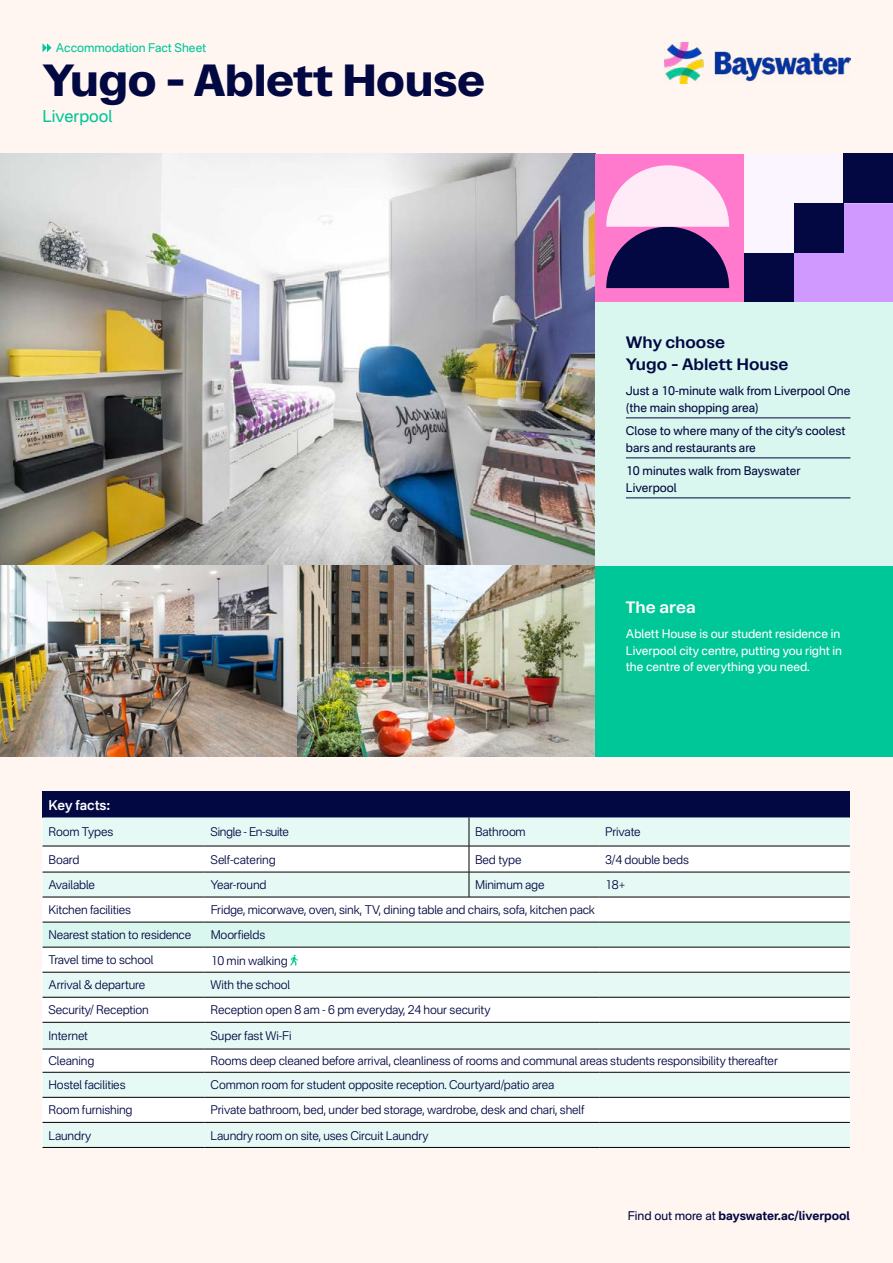
<style>
.page{position:relative;width:893px;height:1263px;background:#fff6f1}
.page>*{position:absolute;margin:0;border:0;box-sizing:border-box;transform-origin:0 0}
.t1{font:700 45px "Atak";letter-spacing:-.01em;color:#020842}
.t2{font:600 16.5px/22.5px "Atak";color:#020842}
.t3{font:16.5px "Nacelle";color:#00c798}
.t4{font:600 16.5px "Atak";color:#fff}
.t5{font:600 13.5px "Nacelle";letter-spacing:-.01em;color:#fff}
.t6{font:300 12px "Nacelle";letter-spacing:-.01em;color:#020842}
.t7{font:12px/16.5px "Nacelle";color:#020842}
.t8{font:12px/16.5px "Nacelle";letter-spacing:-.005em;color:#fff}
.t9{font:700 12px "Nacelle";letter-spacing:-.005em;color:#020842}
.t10{font:12px "Nacelle";letter-spacing:-.005em;color:#00c798}
.t11{font:300 12px "Nacelle";letter-spacing:-.03em;color:#020842}
.s1{font-weight:400}
</style>
<div class="page">
<img style="left:0;top:154px;width:595px;height:602px">
<img style="left:664px;top:43px;width:186px;height:40px">
<svg style="left:43px;top:43px;width:8px;height:9px"></svg>
<div style="left:595px;top:154px;width:149px;height:148px;background:#ff7acc"></div>
<svg style="left:606px;top:165px;width:123px;height:123px"></svg>
<svg style="left:744px;top:154px;width:149px;height:148px"></svg>
<div style="left:843px;top:154px;width:50px;height:49px;background:#030842"></div>
<div style="left:794px;top:203px;width:49px;height:50px;background:#030842"></div>
<div style="left:744px;top:253px;width:50px;height:49px;background:#030842"></div>
<div style="left:595px;top:302px;width:298px;height:264px;background:#d9f7ef"></div>
<hr style="left:626px;top:417px;width:224px;height:1px;background:#020842">
<hr style="left:626px;top:457px;width:224px;height:1px;background:#020842">
<hr style="left:626px;top:497px;width:224px;height:1px;background:#020842">
<div style="left:595px;top:566px;width:298px;height:190px;background:#00c798"></div>
<div style="left:43px;top:791px;width:807px;height:26px;background:#020842"></div>
<div style="left:43px;top:817px;width:807px;height:330px;background:#e6f9f5"></div>
<svg style="left:43px;top:847px;width:807px;height:75px;fill:#fff"></svg>
<div style="left:43px;top:923px;width:807px;height:24px;background:#d9f7ef"></div>
<svg style="left:43px;top:948px;width:807px;height:174px;fill:#fff"></svg>
<hr style="left:43px;top:846px;width:162px;height:1px;background:#000">
<hr style="left:43px;top:897px;width:162px;height:1px;background:#000">
<hr style="left:205px;top:1097px;width:264px;height:1px;background:#000">
<hr style="left:469px;top:1097px;width:130px;height:1px;background:#000">
<hr style="left:599px;top:1097px;width:251px;height:1px;background:#000">
<hr style="left:205px;top:1147px;width:264px;height:1px;background:#000">
<hr style="left:469px;top:1147px;width:130px;height:1px;background:#000">
<hr style="left:599px;top:1147px;width:251px;height:1px;background:#000">
<hr style="left:43px;top:872px;width:162px;height:1px;background:#000">
<hr style="left:599px;top:872px;width:251px;height:1px;background:#000">
<hr style="left:205px;top:1072px;width:264px;height:1px;background:#000">
<hr style="left:469px;top:1072px;width:130px;height:1px;background:#000">
<hr style="left:599px;top:1072px;width:251px;height:1px;background:#000">
<hr style="left:205px;top:1122px;width:264px;height:1px;background:#000">
<hr style="left:469px;top:1122px;width:130px;height:1px;background:#000">
<hr style="left:599px;top:1122px;width:251px;height:1px;background:#000">
<hr style="left:205px;top:846px;width:264px;height:1px;background:#000">
<hr style="left:205px;top:872px;width:264px;height:1px;background:#000">
<hr style="left:205px;top:897px;width:264px;height:1px;background:#000">
<hr style="left:43px;top:972px;width:162px;height:1px;background:#000">
<hr style="left:205px;top:972px;width:264px;height:1px;background:#000">
<hr style="left:469px;top:972px;width:130px;height:1px;background:#000">
<hr style="left:43px;top:997px;width:162px;height:1px;background:#000">
<hr style="left:205px;top:997px;width:264px;height:1px;background:#000">
<hr style="left:469px;top:997px;width:130px;height:1px;background:#000">
<hr style="left:599px;top:972px;width:251px;height:1px;background:#000">
<hr style="left:599px;top:997px;width:251px;height:1px;background:#000">
<hr style="left:43px;top:1022px;width:162px;height:1px;background:#000">
<hr style="left:205px;top:1022px;width:264px;height:1px;background:#000">
<hr style="left:469px;top:1022px;width:130px;height:1px;background:#000">
<hr style="left:599px;top:1022px;width:251px;height:1px;background:#000">
<hr style="left:43px;top:1049px;width:162px;height:1px;background:#000">
<hr style="left:205px;top:1049px;width:264px;height:1px;background:#000">
<hr style="left:469px;top:1049px;width:130px;height:1px;background:#000">
<hr style="left:599px;top:1049px;width:251px;height:1px;background:#000">
<hr style="left:43px;top:1072px;width:162px;height:1px;background:#000">
<hr style="left:43px;top:1122px;width:162px;height:1px;background:#000">
<hr style="left:43px;top:1097px;width:162px;height:1px;background:#000">
<hr style="left:43px;top:1147px;width:162px;height:1px;background:#000">
<hr style="left:469px;top:846px;width:130px;height:1px;background:#000">
<hr style="left:599px;top:846px;width:251px;height:1px;background:#000">
<hr style="left:469px;top:897px;width:130px;height:1px;background:#000">
<hr style="left:599px;top:897px;width:251px;height:1px;background:#000">
<svg style="left:469px;top:817px;width:1px;height:80px"></svg>
<hr style="left:469px;top:872px;width:130px;height:1px;background:#000">
<hr style="left:43px;top:922px;width:162px;height:1px;background:#000">
<hr style="left:205px;top:922px;width:264px;height:1px;background:#000">
<hr style="left:469px;top:922px;width:130px;height:1px;background:#000">
<hr style="left:599px;top:922px;width:251px;height:1px;background:#000">
<hr style="left:43px;top:947px;width:162px;height:1px;background:#000">
<hr style="left:205px;top:947px;width:264px;height:1px;background:#000">
<hr style="left:469px;top:947px;width:130px;height:1px;background:#000">
<hr style="left:599px;top:947px;width:251px;height:1px;background:#000">
<svg style="left:290px;top:955px;width:8px;height:11px"></svg>
<p class="t10" style="left:56px;top:40px;width:152px">Accommodation Fact Sheet</p>
<h1 class="t1" style="left:43px;top:51px;width:444px">Yugo - Ablett House</h1>
<h2 class="t3" style="left:43px;top:106px;width:71px">Liverpool</h2>
<h2 class="t2" style="left:626px;top:331px;width:164px">Why choose<br>Yugo - Ablett House</h2>
<p class="t7" style="left:626px;top:383px;width:226px">Just a 10-minute walk from Liverpool One (the main shopping area)</p>
<p class="t7" style="left:626px;top:423px;width:221px">Close to where many of the city’s coolest bars and restaurants are</p>
<p class="t7" style="left:626px;top:463px;width:176px">10 minutes walk from Bayswater<br>Liverpool</p>
<h2 class="t4" style="left:626px;top:597px;width:71px">The area</h2>
<p class="t8" style="left:626px;top:625px;width:218px">Ablett House is our student residence in<br>Liverpool city centre, putting you right in the centre of everything you need.</p>
<p class="t5" style="left:49px;top:796px;width:63px">Key facts:</p>
<p class="t6" style="left:49px;top:825px;width:66px">Room Types</p>
<p class="t11" style="left:211px;top:825px;width:80px">Single - En-suite</p>
<p class="t6" style="left:475px;top:825px;width:52px">Bathroom</p>
<p class="t6" style="left:605px;top:825px;width:37px">Private</p>
<p class="t6" style="left:49px;top:852px;width:32px">Board</p>
<p class="t6" style="left:211px;top:852px;width:67px">Self-catering</p>
<p class="t6" style="left:475px;top:852px;width:48px">Bed type</p>
<p class="t6" style="left:605px;top:852px;width:85px">3/4 double beds</p>
<p class="t6" style="left:49px;top:877px;width:48px">Available</p>
<p class="t6" style="left:211px;top:877px;width:57px">Year-round</p>
<p class="t6" style="left:475px;top:877px;width:71px">Minimum age</p>
<p class="t6" style="left:605px;top:877px;width:22px">18+</p>
<p class="t6" style="left:49px;top:902px;width:84px">Kitchen facilities</p>
<p class="t6" style="left:211px;top:902px;width:386px">Fridge, micorwave, oven, sink, TV, dining table and chairs, sofa, kitchen pack</p>
<p class="t6" style="left:49px;top:927px;width:144px">Nearest station to residence</p>
<p class="t6" style="left:211px;top:927px;width:56px">Moorfields</p>
<p class="t6" style="left:49px;top:952px;width:106px">Travel time to school</p>
<p class="t6" style="left:211px;top:953px;width:79px">10 min walking</p>
<p class="t6" style="left:49px;top:978px;width:98px">Arrival &amp; departure</p>
<p class="t6" style="left:211px;top:978px;width:81px">With the school</p>
<p class="t6" style="left:49px;top:1003px;width:102px">Security/ Reception</p>
<p class="t6" style="left:211px;top:1003px;width:281px">Reception open 8 am - 6 pm everyday, 24 hour security</p>
<p class="t6" style="left:49px;top:1028px;width:41px">Internet</p>
<p class="t6" style="left:211px;top:1028px;width:82px">Super fast Wi-Fi</p>
<p class="t6" style="left:49px;top:1053px;width:47px">Cleaning</p>
<p class="t6" style="left:211px;top:1053px;width:569px">Rooms deep cleaned before arrival, cleanliness of rooms and communal areas students responsibility thereafter</p>
<p class="t6" style="left:49px;top:1078px;width:79px">Hostel facilities</p>
<p class="t6" style="left:211px;top:1078px;width:345px">Common room for student opposite reception. Courtyard/patio area</p>
<p class="t6" style="left:49px;top:1103px;width:86px">Room furnishing</p>
<p class="t6" style="left:211px;top:1103px;width:375px">Private bathroom, bed, under bed storage, wardrobe, desk and chari, shelf</p>
<p class="t6" style="left:49px;top:1128px;width:44px">Laundry</p>
<p class="t6" style="left:211px;top:1128px;width:219px">Laundry room on site, uses Circuit Laundry</p>
<p class="t9" style="left:628px;top:1208px;width:224px"><span class="s1">Find out more at</span> bayswater.ac/liverpool</p>
</div>
